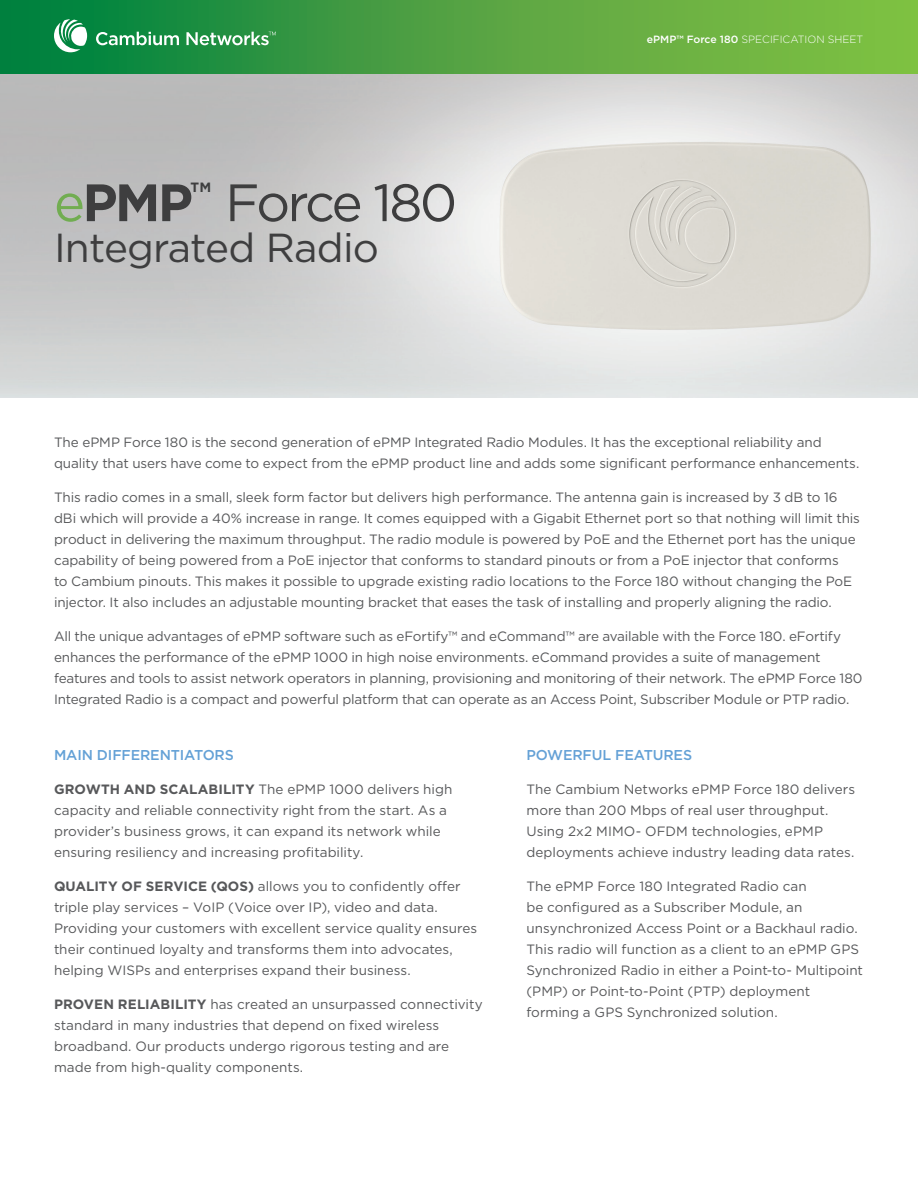
<style>
.page{position:relative;width:918px;height:1188px;background:#fff}
.page>*{position:absolute;margin:0;border:0;box-sizing:border-box;transform-origin:0 0}
.t1{font:52.5px "Gotham";letter-spacing:-.06em;color:#3e3e3f}
.t2{font:40.5px "Gotham";letter-spacing:-.02em;color:#3e3e3f}
.t3{font:500 14.25px "Gotham";letter-spacing:-.01em;color:#64a1d6}
.t4{font:13.5px/21px "Gotham";letter-spacing:-.005em;color:#57585a}
.t5{font:300 10.5px "Gotham";color:#fff}
.s1{color:#71ad51}
.s2{font-weight:700}
.s3{font-weight:500;color:#57585a}
</style>
<div class="page">
<img style="left:0;top:73px;width:918px;height:324px">
<svg style="left:0;top:0;width:918px;height:73px;background:#4ba241"></svg>
<svg style="left:96px;top:32px;width:83px;height:13px"></svg>
<svg style="left:186px;top:32px;width:90px;height:13px"></svg>
<svg style="left:54px;top:19px;width:33px;height:33px"></svg>
<h1 class="t1" style="left:54px;top:169px;width:405px"><span class="s1">e</span><span class="s2">PMP</span><sup>™</sup> Force 180</h1>
<h2 class="t2" style="left:54px;top:221px;width:327px">Integrated Radio</h2>
<p class="t5" style="left:648px;top:33px;width:217px"><span class="s3">ePMP™ Force 180</span> SPECIFICATION SHEET</p>
<p class="t4" style="left:54px;top:432px;width:807px">The ePMP Force 180 is the second generation of ePMP Integrated Radio Modules. It has the exceptional reliability and quality that users have come to expect from the ePMP product line and adds some significant performance enhancements.</p>
<p class="t4" style="left:54px;top:487px;width:808px">This radio comes in a small, sleek form factor but delivers high performance. The antenna gain is increased by 3 dB to 16 dBi which will provide a 40% increase in range. It comes equipped with a Gigabit Ethernet port so that nothing will limit this product in delivering the maximum throughput. The radio module is powered by PoE and the Ethernet port has the unique capability of being powered from a PoE injector that conforms to standard pinouts or from a PoE injector that conforms<br>to Cambium pinouts. This makes it possible to upgrade existing radio locations to the Force 180 without changing the PoE injector. It also includes an adjustable mounting bracket that eases the task of installing and properly aligning the radio.</p>
<p class="t4" style="left:54px;top:626px;width:810px">All the unique advantages of ePMP software such as eFortify™ and eCommand™ are available with the Force 180. eFortify enhances the performance of the ePMP 1000 in high noise environments. eCommand provides a suite of management features and tools to assist network operators in planning, provisioning and monitoring of their network. The ePMP Force 180<br>Integrated Radio is a compact and powerful platform that can operate as an Access Point, Subscriber Module or PTP radio.</p>
<p class="t3" style="left:54px;top:746px;width:181px">MAIN DIFFERENTIATORS</p>
<p class="t4" style="left:54px;top:778px;width:400px"><span class="s2">GROWTH AND SCALABILITY</span> The ePMP 1000 delivers high capacity and reliable connectivity right from the start. As a provider’s business grows, it can expand its network while ensuring resiliency and increasing profitability.</p>
<p class="t4" style="left:54px;top:875px;width:425px"><span class="s2">QUALITY OF SERVICE (QOS)</span> allows you to confidently offer triple play services – VoIP (Voice over IP), video and data.<br>Providing your customers with excellent service quality ensures their continued loyalty and transforms them into advocates, helping WISPs and enterprises expand their business.</p>
<p class="t4" style="left:54px;top:993px;width:430px"><span class="s2">PROVEN RELIABILITY</span> has created an unsurpassed connectivity standard in many industries that depend on fixed wireless broadband. Our products undergo rigorous testing and are made from high-quality components.</p>
<p class="t3" style="left:526px;top:746px;width:167px">POWERFUL FEATURES</p>
<p class="t4" style="left:526px;top:778px;width:330px">The Cambium Networks ePMP Force 180 delivers more than 200 Mbps of real user throughput.<br>Using 2x2 MIMO- OFDM technologies, ePMP deployments achieve industry leading data rates.</p>
<p class="t4" style="left:526px;top:875px;width:338px">The ePMP Force 180 Integrated Radio can<br>be configured as a Subscriber Module, an unsynchronized Access Point or a Backhaul radio.<br>This radio will function as a client to an ePMP GPS Synchronized Radio in either a Point-to- Multipoint (PMP) or Point-to-Point (PTP) deployment forming a GPS Synchronized solution.</p>
</div>
